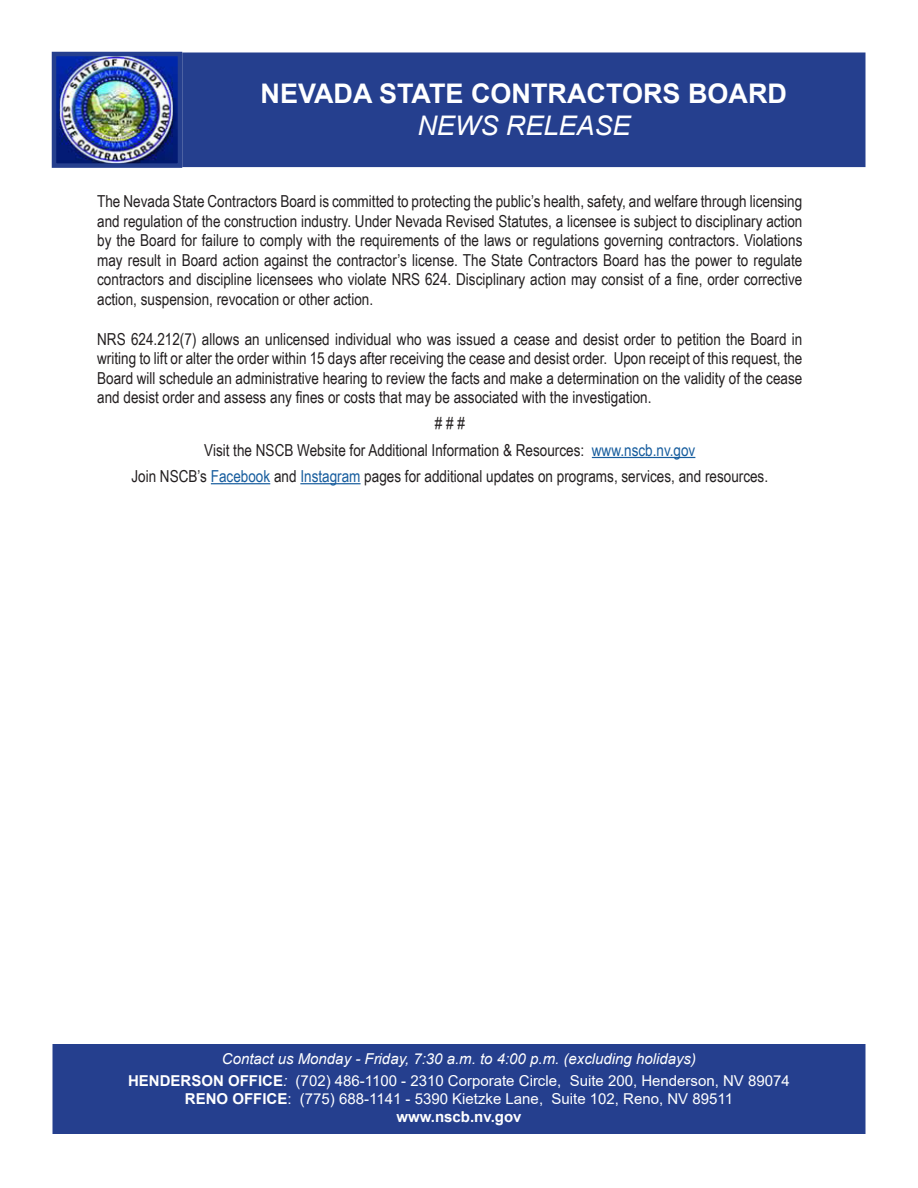
<style>
.page{position:relative;width:918px;height:1188px;background:#fff}
.page>*{position:absolute;margin:0;border:0;box-sizing:border-box;transform-origin:0 0}
.t1{font:700 27px "Arial";color:#fff}
.t2{font:italic 27px "Arial";color:#fff}
.t3{font:16.5px/19.5px "Arial Narrow";color:#231f20;text-align:justify}
.t4{font:15px "Arial";color:#fff}
.t5{font:italic 15px "Arial";color:#fff}
.t6{font:700 15px "Arial";color:#fff}
.s1{color:#175d9e}
.s2{font-weight:700}
.s3{font-style:italic}
</style>
<div class="page">
<div style="left:184px;top:55px;width:679px;height:110px;background:#253f8e"></div>
<div style="left:182px;top:52px;width:684px;height:115px;border:4px solid #253f8e"></div>
<img style="left:57px;top:57px;width:120px;height:106px">
<div style="left:52px;top:52px;width:130px;height:116px;border:4px solid #253f8e"></div>
<div style="left:55px;top:1046px;width:808px;height:86px;background:#253f8e"></div>
<div style="left:52px;top:1044px;width:814px;height:90px;border:4px solid #253f8e"></div>
<hr style="left:592px;top:457px;width:103px;height:1px;background:#175d9e">
<hr style="left:211px;top:483px;width:59px;height:1px;background:#175d9e">
<hr style="left:300px;top:483px;width:61px;height:1px;background:#175d9e">
<p class="t1" style="left:261px;top:74px;width:528px">NEVADA STATE CONTRACTORS BOARD</p>
<p class="t2" style="left:417px;top:108px;width:215px">NEWS RELEASE</p>
<p class="t3" style="left:97px;top:191px;width:707px">The Nevada State Contractors Board is committed to protecting the public’s health, safety, and welfare through licensing and regulation of the construction industry. Under Nevada Revised Statutes, a licensee is subject to disciplinary action by the Board for failure to comply with the requirements of the laws or regulations governing contractors. Violations may result in Board action against the contractor’s license. The State Contractors Board has the power to regulate contractors and discipline licensees who violate NRS 624. Disciplinary action may consist of a fine, order corrective action, suspension, revocation or other action.</p>
<p class="t3" style="left:97px;top:329px;width:707px">NRS 624.212(7) allows an unlicensed individual who was issued a cease and desist order to petition the Board in writing to lift or alter the order within 15 days after receiving the cease and desist order. Upon receipt of this request, the Board will schedule an administrative hearing to review the facts and make a determination on the validity of the cease and desist order and assess any fines or costs that may be associated with the investigation.</p>
<p class="t3" style="left:435px;top:413px;width:32px"># # #</p>
<p class="t3" style="left:204px;top:440px;width:493px">Visit the NSCB Website for Additional Information &amp; Resources: <span class="s1">www.nscb.nv.gov</span></p>
<p class="t3" style="left:131px;top:466px;width:638px">Join NSCB’s <span class="s1">Facebook</span> and <span class="s1">Instagram</span> pages for additional updates on programs, services, and resources.</p>
<p class="t5" style="left:222px;top:1049px;width:476px">Contact us Monday - Friday, 7:30 a.m. to 4:00 p.m. (excluding holidays)</p>
<p class="t4" style="left:128px;top:1071px;width:663px"><span class="s2">HENDERSON OFFICE</span><span class="s3">:</span> (702) 486-1100 - 2310 Corporate Circle, Suite 200, Henderson, NV 89074</p>
<p class="t4" style="left:185px;top:1089px;width:550px"><span class="s2">RENO OFFICE</span>: (775) 688-1141 - 5390 Kietzke Lane, Suite 102, Reno, NV 89511</p>
<p class="t6" style="left:396px;top:1107px;width:127px">www.nscb.nv.gov</p>
</div>
